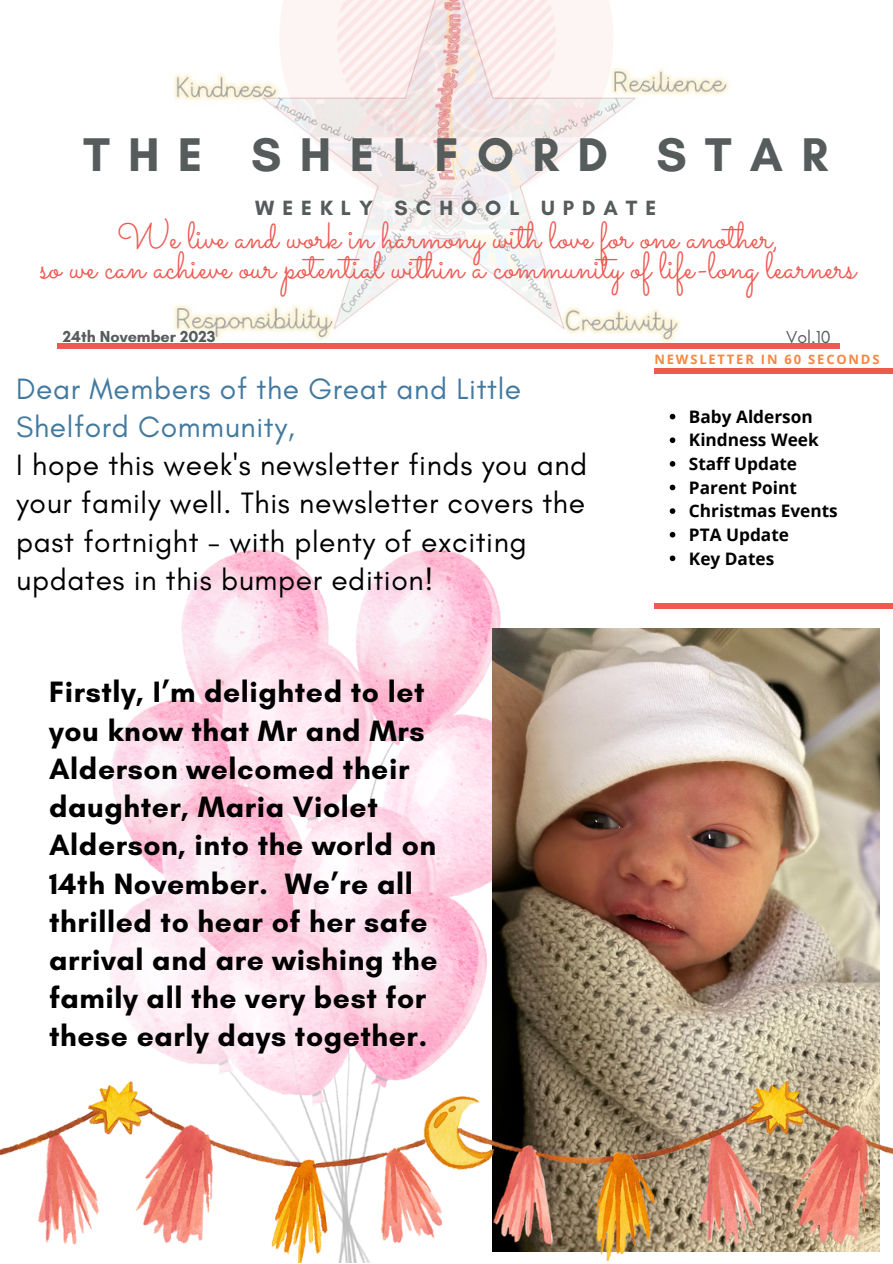
<style>
.page{position:relative;width:893px;height:1264px;background:#fff}
.page>*{position:absolute;margin:0;border:0;box-sizing:border-box;transform-origin:0 0}
.t1{font:700 48.15px "Glacial Indifference";letter-spacing:.38em;color:#565b5b}
.t2{font:37.65px "Sacramento";color:#ee5952}
.t3{font:700 30px/38.2px "Glacial Indifference";letter-spacing:.02em;color:#000}
.t4{font:30px/38.2px "Glacial Indifference";letter-spacing:.02em;color:#000}
.t5{font:30px/38.2px "Glacial Indifference";letter-spacing:.02em;color:#43799f}
.t6{font:700 21px "Glacial Indifference";letter-spacing:.38em;color:#565b5b}
.t7{font:17.7px "Glacial Indifference";color:#565b5b}
.t8{font:700 17.25px "Open Sans";color:#000}
.t9{font:700 16.2px "Glacial Indifference";color:#565b5b}
.t10{font:700 13.05px "Open Sans";letter-spacing:.14em;color:#f6863f}
</style>
<div class="page">
<img style="left:173px;top:0;width:557px;height:343px">
<div style="left:57px;top:343px;width:782px;height:5px;background:#ee5952"></div>
<div style="left:654px;top:368px;width:238px;height:6px;background:#ee5952"></div>
<div style="left:654px;top:603px;width:238px;height:5px;background:#ee5952"></div>
<img style="left:109px;top:549px;width:431px;height:532px">
<img style="left:492px;top:629px;width:387px;height:452px">
<img style="left:141px;top:1081px;width:604px;height:181px">
<svg style="left:669px;top:414px;width:6px;height:5px"></svg>
<svg style="left:669px;top:437px;width:6px;height:6px"></svg>
<svg style="left:669px;top:461px;width:6px;height:5px"></svg>
<svg style="left:669px;top:484px;width:6px;height:6px"></svg>
<svg style="left:669px;top:508px;width:6px;height:6px"></svg>
<svg style="left:669px;top:532px;width:6px;height:5px"></svg>
<svg style="left:669px;top:555px;width:6px;height:6px"></svg>
<img style="left:0;top:1081px;width:141px;height:164px">
<img style="left:745px;top:1081px;width:147px;height:171px">
<p class="t1" style="left:83px;top:125px;width:746px">THE SHELFORD STAR</p>
<p class="t6" style="left:255px;top:195px;width:402px">WEEKLY SCHOOL UPDATE</p>
<p class="t2" style="left:117px;top:213px;width:663px">We live and work in harmony with love for one another,</p>
<p class="t2" style="left:40px;top:242px;width:817px">so we can achieve our potential within a community of life-long learners</p>
<p class="t9" style="left:63px;top:327px;width:154px">24th November 2023</p>
<p class="t7" style="left:786px;top:326px;width:46px">Vol.10</p>
<p class="t10" style="left:654px;top:350px;width:226px">NEWSLETTER IN 60 SECONDS</p>
<p class="t5" style="left:16px;top:369px;width:506px">Dear Members of the Great and Little<br>Shelford Community,</p>
<p class="t4" style="left:16px;top:445px;width:572px">I hope this week's newsletter finds you and your family well. This newsletter covers the past fortnight - with plenty of exciting updates in this bumper edition!</p>
<p class="t3" style="left:49px;top:672px;width:390px">Firstly, I’m delighted to let you know that Mr and Mrs<br>Alderson welcomed their daughter, Maria Violet<br>Alderson, into the world on<br>14th November. We’re all thrilled to hear of her safe arrival and are wishing the family all the very best for these early days together.</p>
<p class="t8" style="left:689px;top:404px;width:125px">Baby Alderson</p>
<p class="t8" style="left:689px;top:428px;width:131px">Kindness Week</p>
<p class="t8" style="left:689px;top:451px;width:110px">Staff Update</p>
<p class="t8" style="left:689px;top:475px;width:110px">Parent Point</p>
<p class="t8" style="left:689px;top:499px;width:150px">Christmas Events</p>
<p class="t8" style="left:689px;top:522px;width:102px">PTA Update</p>
<p class="t8" style="left:689px;top:546px;width:87px">Key Dates</p>
</div>
